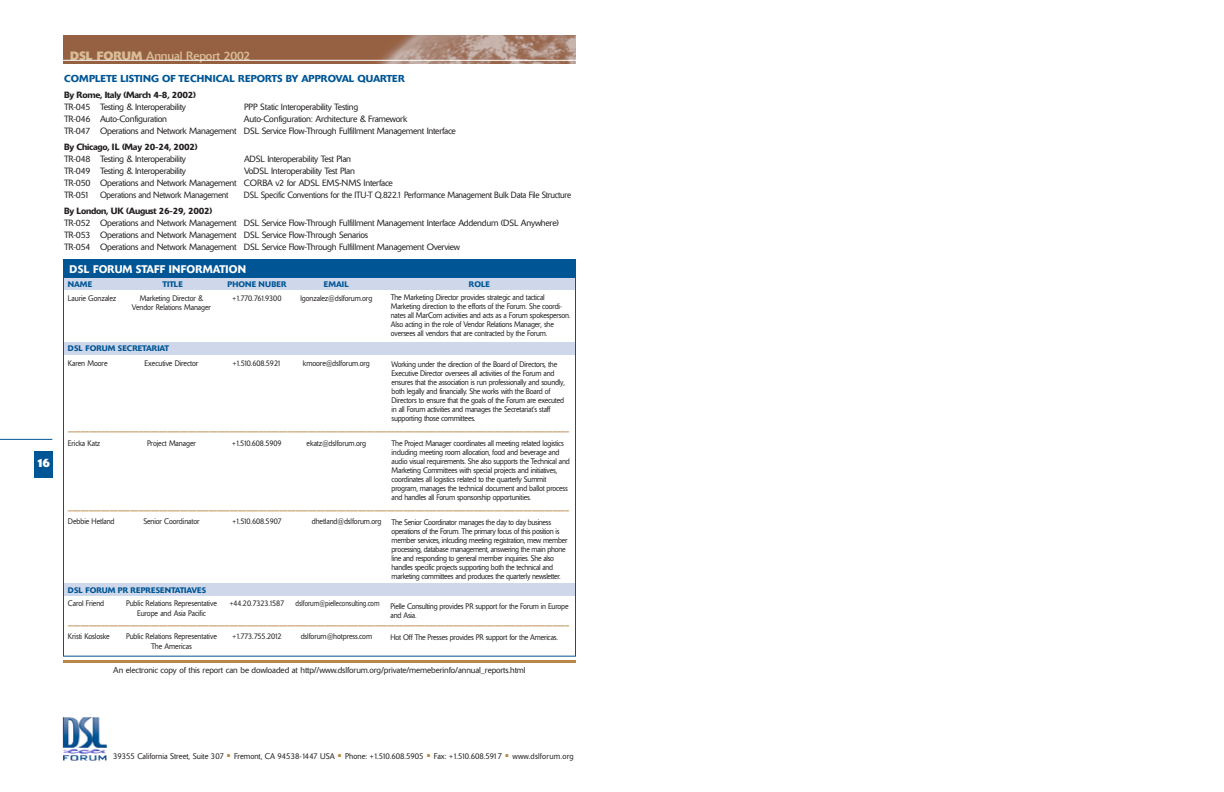
<style>
.page{position:relative;width:1224px;height:792px;background:#fff}
.page>*{position:absolute;margin:0;border:0;box-sizing:border-box;transform-origin:0 0}
.t1{font:12px "Delta";letter-spacing:-.01em;color:#d9bb97}
.t2{font:700 12px "Delta";color:#fff}
.t3{font:500 11px "Delta";letter-spacing:.02em;color:#fff;scale:.95 1}
.t4{font:500 10px "Delta";letter-spacing:-.015em;color:#005595}
.t5{font:300 9px/12px "Delta";letter-spacing:-.03em;color:#231f20}
.t6{font:500 9px "Delta";letter-spacing:-.03em;color:#231f20}
.t7{font:300 9px "Delta";letter-spacing:-.03em;color:#231f20;scale:.94 1}
.t8{font:300 8.5px "Delta";letter-spacing:-.01em;color:#231f20}
.t9{font:300 8.2px "Delta";color:#231f20;scale:.95 1}
.t10{font:300 8px/9px "Delta";letter-spacing:-.03em;color:#231f20;scale:.92 1}
.t11{font:300 8px "Delta";letter-spacing:-.01em;color:#231f20;scale:.92 1}
.t12{font:500 8px "Delta";color:#b98747;scale:.92 1}
.t13{font:500 8px "Delta";letter-spacing:.01em;color:#005595}
.t14{font:300 8px "Delta";letter-spacing:-.005em;color:#231f20;scale:.83 1}
.s1{font-weight:700}
.s2{font-size:8.5px}
</style>
<div class="page">
<div style="left:63px;top:276px;width:513px;height:14px;background:#ced8ea"></div>
<div style="left:64px;top:342px;width:511px;height:13px;background:#ced8ea"></div>
<div style="left:64px;top:584px;width:511px;height:12px;background:#ced8ea"></div>
<hr style="left:0;top:439px;width:52px;height:1px;background:#005595">
<div style="left:34px;top:451px;width:18px;height:27px;background:#005595"></div>
<img style="left:63px;top:35px;width:513px;height:28px">
<hr style="left:63px;top:60px;width:513px;height:1px;background:#fff">
<hr style="left:63px;top:660px;width:513px;height:3px;background:#b98747">
<div style="left:63px;top:259px;width:513px;height:18px;background:#005595"></div>
<img style="left:62px;top:717px;width:45px;height:44px">
<img style="left:62px;top:749px;width:45px;height:5px">
<h1 class="t2" style="left:37px;top:459px;width:15px">16</h1>
<h1 class="t1" style="left:70px;top:51px;width:182px"><span class="s1">DSL FORUM</span> Annual Report 2002</h1>
<p class="t4" style="left:64px;top:74px;width:342px">COMPLETE LISTING OF TECHNICAL REPORTS BY APPROVAL QUARTER</p>
<p class="t6" style="left:64px;top:91px;width:134px">By Rome, Italy (March 4-8, 2002)</p>
<p class="t5" style="left:64px;top:101px;width:124px">TR-045 Testing &amp; Interoperability</p>
<p class="t5" style="left:244px;top:101px;width:116px">PPP Static Interoperability Testing</p>
<p class="t5" style="left:64px;top:113px;width:105px">TR-046 Auto-Configuration</p>
<p class="t5" style="left:64px;top:113px;width:393px;text-indent:180px">Auto-Configuration: Architecture &amp; Framework<br>TR-047 Operations and Network Management DSL Service Flow-Through Fulfillment Management Interface</p>
<p class="t6" style="left:64px;top:143px;width:135px">By Chicago, IL (May 20-24, 2002)</p>
<p class="t5" style="left:64px;top:153px;width:124px">TR-048 Testing &amp; Interoperability</p>
<p class="t5" style="left:244px;top:153px;width:109px">ADSL Interoperability Test Plan</p>
<p class="t5" style="left:64px;top:165px;width:124px">TR-049 Testing &amp; Interoperability</p>
<p class="t5" style="left:64px;top:165px;width:330px;text-indent:180px">VoDSL Interoperability Test Plan<br>TR-050 Operations and Network Management CORBA v2 for ADSL EMS-NMS Interface<br>TR-051 Operations and Network Management</p>
<p class="t7" style="left:244px;top:191px;width:350px">DSL Specific Conventions for the ITU-T Q.822.1 Performance Management Bulk Data File Structure</p>
<p class="t6" style="left:64px;top:207px;width:150px">By London, UK (August 26-29, 2002)</p>
<p class="t5" style="left:64px;top:217px;width:496px">TR-052 Operations and Network Management DSL Service Flow-Through Fulfillment Management Interface Addendum (DSL Anywhere)<br>TR-053 Operations and Network Management DSL Service Flow-Through Senarios<br>TR-054 Operations and Network Management DSL Service Flow-Through Fulfillment Management Overview</p>
<h2 class="t3" style="left:70px;top:265px;width:187px">DSL FORUM STAFF INFORMATION</h2>
<p class="t13" style="left:68px;top:281px;width:26px">NAME</p>
<p class="t13" style="left:163px;top:281px;width:22px">TITLE</p>
<p class="t13" style="left:227px;top:281px;width:61px">PHONE NUBER</p>
<p class="t13" style="left:324px;top:281px;width:26px">EMAIL</p>
<p class="t13" style="left:469px;top:281px;width:23px">ROLE</p>
<p class="t11" style="left:68px;top:295px;width:54px">Laurie Gonzalez</p>
<p class="t11" style="left:140px;top:295px;width:71px">Marketing Director &amp;</p>
<p class="t10" style="left:233px;top:294px;width:55px">+1.770.761.9300</p>
<p class="t11" style="left:301px;top:295px;width:80px">lgonzalez@dslforum.org</p>
<p class="t11" style="left:132px;top:304px;width:87px">Vendor Relations Manager</p>
<p class="t13" style="left:68px;top:345px;width:103px">DSL FORUM SECRETARIAT</p>
<p class="t11" style="left:68px;top:360px;width:44px">Karen Moore</p>
<p class="t11" style="left:145px;top:360px;width:60px">Executive Director</p>
<p class="t11" style="left:233px;top:360px;width:54px">+1.510.608.5921</p>
<p class="t11" style="left:303px;top:360px;width:74px">kmoore@dslforum.org</p>
<p class="t10" style="left:391px;top:294px;width:197px">The Marketing Director provides strategic and tactical Marketing direction to the efforts of the Forum. She coordi&shy;nates all MarCom activities and acts as a Forum spokesperson.<br>Also acting in the role of Vendor Relations Manager, she oversees all vendors that are contracted by the Forum.</p>
<p class="t10" style="left:391px;top:361px;width:190px">Working under the direction of the Board of Directors, the Executive Director oversees all activities of the Forum and ensures that the association is run professionally and soundly, both legally and financially. She works with the Board of Directors to ensure that the goals of the Forum are executed in all Forum activities and manages the Secretariat’s staff supporting those committees.</p>
<p class="t10" style="left:392px;top:439px;width:195px">The Project Manager coordinates all meeting related logistics including meeting room allocation, food and beverage and audio visual requirements. She also supports the Technical and Marketing Committees with special projects and initiatives, coordinates all logistics related to the quarterly Summit program, manages the technical document and ballot process and handles all Forum sponsorship opportunities.</p>
<p class="t10" style="left:392px;top:518px;width:193px">The Senior Coordinator manages the day to day business operations of the Forum. The primary focus of this position is member services, inlcuding meeting registration, mew member processing, database management, answering the main phone line and responding to general member inquiries. She also handles specific projects supporting both the technical and marketing committees and produces the quarterly newsletter.</p>
<p class="t10" style="left:391px;top:602px;width:195px">Pielle Consulting provides PR support for the Forum in Europe and Asia.</p>
<p class="t10" style="left:391px;top:633px;width:183px">Hot Off The Presses provides PR support for the Americas.</p>
<p class="t12" style="left:68px;top:428px;width:547px">–––––––––––––––––––––––––––––––––––––––––––––––––––––––––––––––––––––––––––––––––––––––––––––––––––––––––––––––––––––––––</p>
<p class="t11" style="left:68px;top:440px;width:37px">Ericka Katz</p>
<p class="t11" style="left:147px;top:440px;width:55px">Project Manager</p>
<p class="t11" style="left:232px;top:440px;width:55px">+1.510.608.5909</p>
<p class="t11" style="left:307px;top:440px;width:66px">ekatz@dslforum.org</p>
<p class="t12" style="left:68px;top:507px;width:547px">–––––––––––––––––––––––––––––––––––––––––––––––––––––––––––––––––––––––––––––––––––––––––––––––––––––––––––––––––––––––––</p>
<p class="t11" style="left:68px;top:518px;width:52px">Debbie Hetland</p>
<p class="t11" style="left:143px;top:518px;width:63px">Senior Coordinator</p>
<p class="t11" style="left:232px;top:518px;width:55px">+1.510.608.5907</p>
<p class="t11" style="left:312px;top:518px;width:77px">dhetland@dslforum.org</p>
<p class="t13" style="left:68px;top:588px;width:140px">DSL FORUM PR REPRESENTATIAVES</p>
<p class="t11" style="left:68px;top:601px;width:41px">Carol Friend</p>
<p class="t11" style="left:126px;top:601px;width:100px">Public Relations Representative</p>
<p class="t11" style="left:230px;top:601px;width:61px">+44.20.7323.1587</p>
<p class="t14" style="left:296px;top:601px;width:103px">dslforum@pielleconsulting.com</p>
<p class="t11" style="left:137px;top:611px;width:76px">Europe and Asia Pacific</p>
<p class="t12" style="left:68px;top:622px;width:546px">–––––––––––––––––––––––––––––––––––––––––––––––––––––––––––––––––––––––––––––––––––––––––––––––––––––––––––––––––––––––––</p>
<p class="t11" style="left:68px;top:633px;width:47px">Kristi Kosloske</p>
<p class="t11" style="left:126px;top:633px;width:100px">Public Relations Representative</p>
<p class="t10" style="left:233px;top:632px;width:55px">+1.773.755.2012</p>
<p class="t11" style="left:301px;top:633px;width:79px">dslforum@hotpress.com</p>
<p class="t11" style="left:151px;top:643px;width:46px">The Americas</p>
<p class="t8" style="left:113px;top:667px;width:414px">An electronic copy of this report can be dowloaded at http//www.dslforum.org/private/memeberinfo/annual_reports.html</p>
<p class="t9" style="left:113px;top:753px;width:486px">39355 California Street, Suite 307 <sup>■</sup> Fremont, CA 94538-1447 USA <sup>■</sup> Phone: +1.510.608.5905 <sup>■</sup> Fax: +1.510.608.591<span class="s2">7</span> <sup>■</sup> www.dslforum.org</p>
</div>
